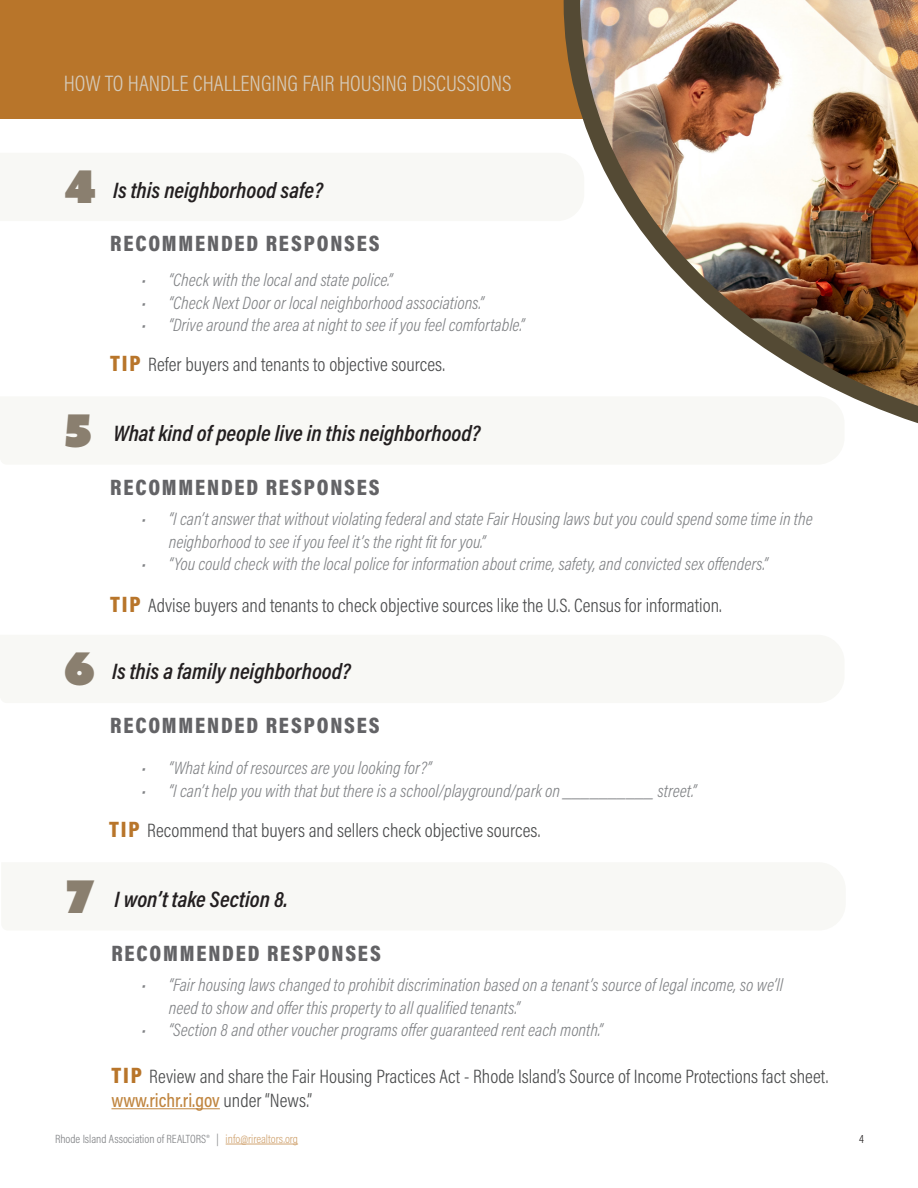
<style>
.page{position:relative;width:918px;height:1188px;background:#fff}
.page>*{position:absolute;margin:0;border:0;box-sizing:border-box;transform-origin:0 0}
.quote{font:45px "Azo Sans Uber";color:#8a7f6f}
.breach{font:italic 600 22.5px "Acumin Pro Cond";color:#231f20}
.Recommended{font:900 22.5px "Acumin Pro Cond";letter-spacing:.08em;color:#636366}
.t1{font:300 22.5px "Acumin Pro Cond";color:#d5cbbb}
.Main_Text{font:300 19.5px/23.4px "Acumin Pro Cond";color:#4b4c4d}
.t2{font:italic 300 18px/22.5px "Acumin Pro Cond";color:#808285}
.t3{font:300 12px "Acumin Pro Cond";color:#808285}
.t4{font:300 12px "Acumin Pro Cond";color:#231f20}
.s1{font-weight:900;font-size:22.5px;color:#b8752a}
.s2{font-weight:500;color:#c0853f}
.s3{color:#d0a370}
</style>
<div class="page">
<div style="left:0;top:0;width:918px;height:119px;background:#b8752a"></div>
<hr style="left:226px;top:1144px;width:72px;height:1px;background:#d0a370">
<img style="left:564px;top:0;width:354px;height:424px">
<hr style="left:111px;top:1108px;width:109px;height:1px;background:#c0853f">
<p class="t1" style="left:64px;top:69px;width:449px">HOW TO HANDLE CHALLENGING FAIR HOUSING DISCUSSIONS</p>
<p class="quote" style="left:64px;top:157px;width:33px">4</p>
<p class="breach" style="left:113px;top:176px;width:211px">Is this neighborhood safe?</p>
<p class="Recommended" style="left:110px;top:229px;width:271px">RECOMMENDED RESPONSES</p>
<p class="t2" style="left:142px;top:268px;width:252px">• “Check with the local and state police.”</p>
<p class="t2" style="left:142px;top:291px;width:343px">• “Check Next Door or local neighborhood associations.”</p>
<p class="t2" style="left:142px;top:313px;width:384px">• “Drive around the area at night to see if you feel comfortable.”</p>
<p class="Main_Text" style="left:110px;top:353px;width:336px"><span class="s1">TIP</span> Refer buyers and tenants to objective sources.</p>
<p class="quote" style="left:64px;top:400px;width:29px">5</p>
<p class="quote" style="left:64px;top:639px;width:32px">6</p>
<p class="breach" style="left:113px;top:418px;width:369px">What kind of people live in this neighborhood?</p>
<p class="Recommended" style="left:110px;top:472px;width:271px">RECOMMENDED RESPONSES</p>
<p class="t2" style="left:169px;top:507px;width:645px;text-indent:-27px">• “I can’t answer that without violating federal and state Fair Housing laws but you could spend some time in the neighborhood to see if you feel it’s the right fit for you.”</p>
<p class="t2" style="left:142px;top:552px;width:627px">• “You could check with the local police for information about crime, safety, and convicted sex offenders.”</p>
<p class="Main_Text" style="left:110px;top:593px;width:613px"><span class="s1">TIP</span> Advise buyers and tenants to check objective sources like the U.S. Census for information.</p>
<p class="breach" style="left:112px;top:657px;width:240px">Is this a family neighborhood?</p>
<p class="Recommended" style="left:110px;top:711px;width:271px">RECOMMENDED RESPONSES</p>
<p class="t2" style="left:142px;top:756px;width:291px">• “What kind of resources are you looking for?”</p>
<p class="t2" style="left:142px;top:779px;width:556px">• “I can’t help you with that but there is a school/playground/park on __________ street.”</p>
<p class="Main_Text" style="left:109px;top:818px;width:433px"><span class="s1">TIP</span> Recommend that buyers and sellers check objective sources.</p>
<p class="quote" style="left:66px;top:866px;width:30px">7</p>
<p class="breach" style="left:115px;top:884px;width:175px">I won’t take Section 8.</p>
<p class="Recommended" style="left:111px;top:938px;width:271px">RECOMMENDED RESPONSES</p>
<p class="t2" style="left:169px;top:973px;width:616px;text-indent:-27px">• “Fair housing laws changed to prohibit discrimination based on a tenant’s source of legal income, so we’ll need to show and offer this property to all qualified tenants.”</p>
<p class="t2" style="left:142px;top:1018px;width:463px">• “Section 8 and other voucher programs offer guaranteed rent each month.”</p>
<p class="Main_Text" style="left:111px;top:1065px;width:718px"><span class="s1">TIP</span> Review and share the Fair Housing Practices Act - Rhode Island’s Source of Income Protections fact sheet. <span class="s2">www.richr.ri.gov</span> under “News.”</p>
<p class="t3" style="left:55px;top:1131px;width:245px">Rhode Island Association of REALTORS® | <span class="s3">info@rirealtors.org</span></p>
<p class="t4" style="left:859px;top:1131px;width:6px">4</p>
</div>
